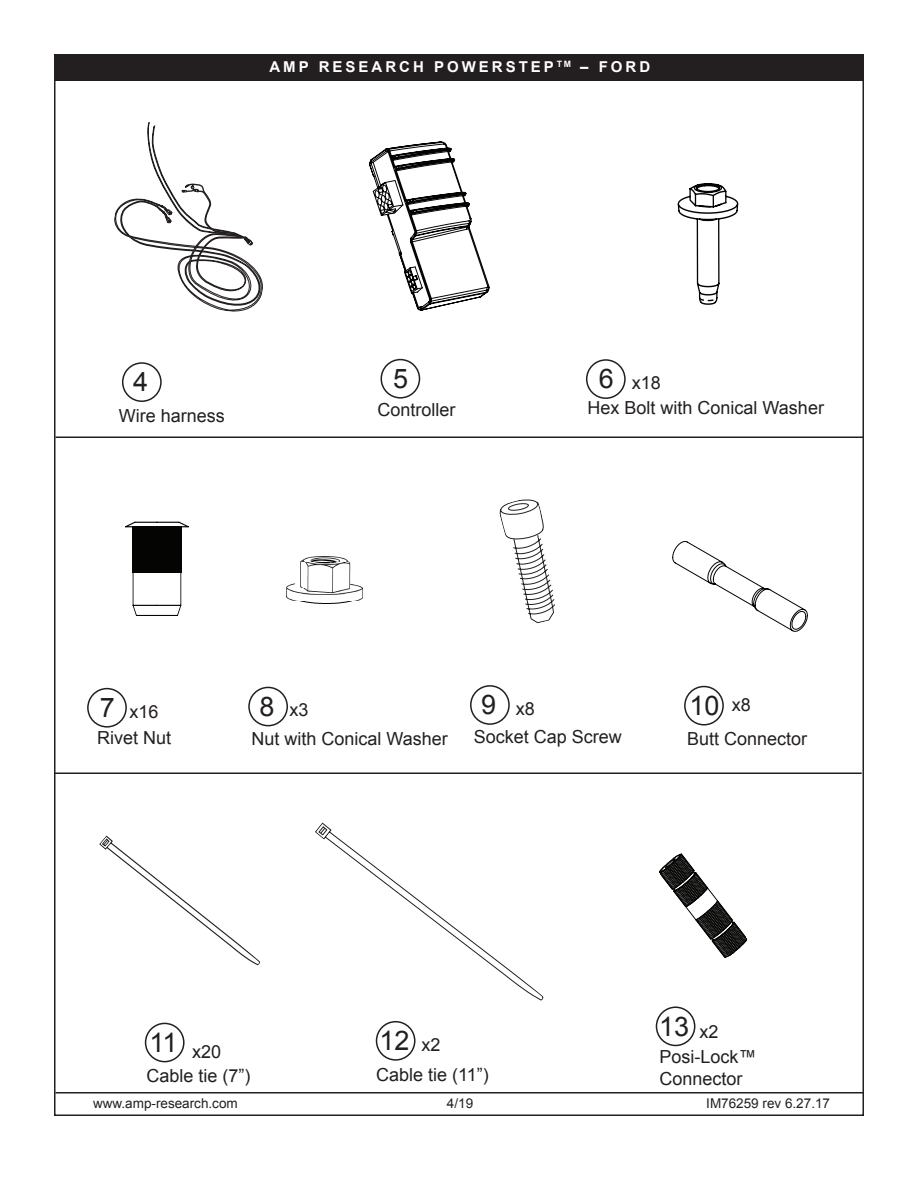
<style>
.page{position:relative;width:918px;height:1188px;background:#fff}
.page>*{position:absolute;margin:0;border:0;box-sizing:border-box;transform-origin:0 0}
.t1{font:27px "Arial";color:#231f20}
.t2{font:18px/21.6px "Arial";color:#231f20}
.t3{font:700 15px "Arial";letter-spacing:.2em;color:#fff}
.t4{font:13.5px "Arial";color:#231f20}
.s1{font-size:27px}
.s2{font-size:18px}
</style>
<div class="page">
<div style="left:54px;top:55px;width:809px;height:26px;background:#231f20"></div>
<svg style="left:659px;top:853px;width:88px;height:105px"></svg>
<div style="left:470px;top:685px;width:40px;height:40px;border:2px solid #231f20;border-radius:50%"></div>
<div style="left:376px;top:1021px;width:40px;height:40px;border:2px solid #231f20;border-radius:50%"></div>
<svg style="left:315px;top:822px;width:229px;height:178px"></svg>
<svg style="left:500px;top:499px;width:56px;height:124px"></svg>
<svg style="left:99px;top:835px;width:161px;height:131px"></svg>
<div style="left:656px;top:1006px;width:39px;height:40px;border:2px solid #231f20;border-radius:50%"></div>
<div style="left:145px;top:1023px;width:40px;height:39px;border:2px solid #231f20;border-radius:50%"></div>
<hr style="left:56px;top:1092px;width:808px;height:2px;background:#231f20">
<div style="left:381px;top:359px;width:39px;height:40px;border:2px solid #231f20;border-radius:50%"></div>
<svg style="left:369px;top:142px;width:120px;height:168px"></svg>
<div style="left:684px;top:686px;width:40px;height:40px;border:2px solid #231f20;border-radius:50%"></div>
<svg style="left:672px;top:541px;width:136px;height:91px"></svg>
<img style="left:286px;top:557px;width:76px;height:47px">
<svg style="left:678px;top:183px;width:60px;height:122px"></svg>
<div style="left:248px;top:687px;width:40px;height:39px;border:2px solid #231f20;border-radius:50%"></div>
<div style="left:586px;top:359px;width:40px;height:40px;border:2px solid #231f20;border-radius:50%"></div>
<div style="left:87px;top:688px;width:40px;height:40px;border:2px solid #231f20;border-radius:50%"></div>
<svg style="left:125px;top:522px;width:64px;height:94px"></svg>
<svg style="left:114px;top:122px;width:149px;height:190px"></svg>
<div style="left:122px;top:362px;width:40px;height:40px;border:2px solid #231f20;border-radius:50%"></div>
<hr style="left:56px;top:436px;width:808px;height:2px;background:#231f20">
<hr style="left:54px;top:772px;width:808px;height:2px;background:#231f20">
<p class="t3" style="left:269px;top:57px;width:382px">AMP RESEARCH POWERSTEP <sup>TM</sup> – FORD</p>
<h1 class="t1" style="left:133px;top:364px;width:17px">4</h1>
<p class="t2" style="left:119px;top:406px;width:108px">Wire harness</p>
<h1 class="t1" style="left:393px;top:361px;width:17px">5</h1>
<p class="t2" style="left:378px;top:399px;width:80px">Controller</p>
<p class="t2" style="left:588px;top:371px;width:238px;line-height:24.9px;text-indent:11px"><span class="s1">6</span> x18<br>Hex Bolt with Conical Washer</p>
<p class="t2" style="left:97px;top:699px;width:76px;line-height:25.8px"><span class="s1">7</span> x16<br>Rivet Nut</p>
<p class="t2" style="left:481px;top:698px;width:55px"><span class="s1">9</span> x8</p>
<h1 class="t1" style="left:689px;top:688px;width:32px">1 0</h1>
<p class="t2" style="left:687px;top:728px;width:122px">Butt Connector</p>
<h1 class="t1" style="left:260px;top:688px;width:17px">8</h1>
<p class="t2" style="left:732px;top:694px;width:21px">x8</p>
<p class="t2" style="left:251px;top:728px;width:198px">Nut with Conical Washer</p>
<p class="t2" style="left:290px;top:699px;width:21px">x3</p>
<p class="t2" style="left:474px;top:726px;width:150px">Socket Cap Screw</p>
<p class="t2" style="left:150px;top:1041px;width:73px"><sup>11</sup> x20</p>
<p class="t2" style="left:146px;top:1065px;width:106px">Cable tie (7”)</p>
<h1 class="t1" style="left:380px;top:1023px;width:63px">12 <span class="s2">x2</span></h1>
<p class="t2" style="left:376px;top:1064px;width:114px">Cable tie (11 ”)</p>
<h1 class="t1" style="left:659px;top:1009px;width:32px">1 3</h1>
<p class="t2" style="left:700px;top:1021px;width:21px">x2</p>
<p class="t2" style="left:660px;top:1046px;width:99px">Posi-Lock™<br>Connector</p>
<p class="t4" style="left:93px;top:1094px;width:146px">www.amp-research.com</p>
<p class="t4" style="left:455px;top:1095px;width:20px">/19</p>
<p class="t4" style="left:706px;top:1095px;width:125px">IM76259 rev 6.27.1 7</p>
</div>
